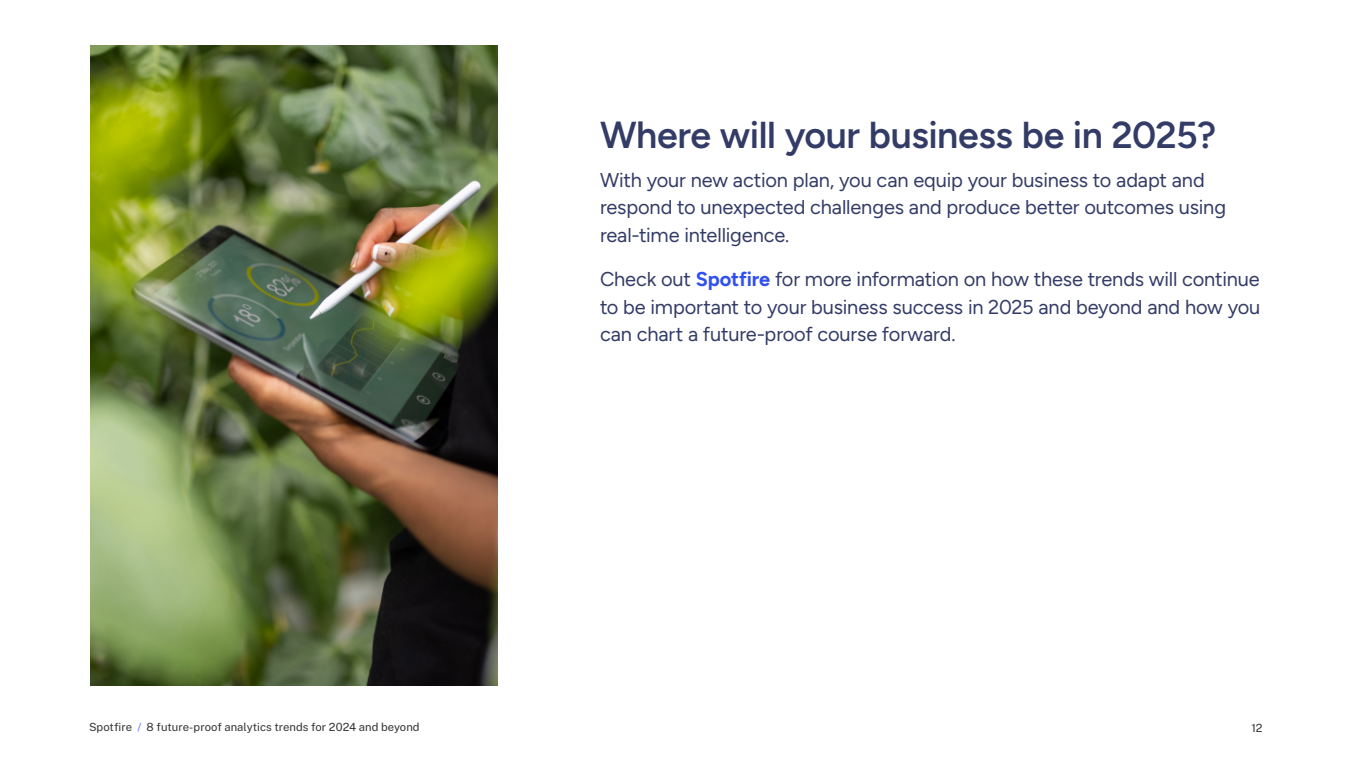
<style>
.page{position:relative;width:1359px;height:765px;background:#fff}
.page>*{position:absolute;margin:0;border:0;box-sizing:border-box;transform-origin:0 0}
.t1{font:600 37.5px "Figtree";letter-spacing:-.01em;color:#333c66}
.t2{font:20px/27.5px "Figtree";letter-spacing:-.005em;color:#333c66}
.t3{font:11.25px "Public Sans";color:#313336}
.s1{font-weight:700;color:#3050ef}
.s2{color:#5d6efa}
</style>
<div class="page">
<img style="left:90px;top:46px;width:408px;height:640px">
<h1 class="t1" style="left:600px;top:113px;width:618px">Where will your business be in 2025?</h1>
<p class="t2" style="left:600px;top:166px;width:628px">With your new action plan, you can equip your business to adapt and respond to unexpected challenges and produce better outcomes using real-time intelligence.</p>
<p class="t2" style="left:600px;top:266px;width:662px;text-align:justify">Check out <span class="s1">Spotfire</span> for more information on how these trends will continue to be important to your business success in 2025 and beyond and how you can chart a future-proof course forward.</p>
<p class="t3" style="left:89px;top:719px;width:332px">Spotfire <span class="s2">/</span> 8 future-proof analytics trends for 2024 and beyond</p>
<p class="t3" style="left:1251px;top:721px;width:13px">12</p>
</div>
